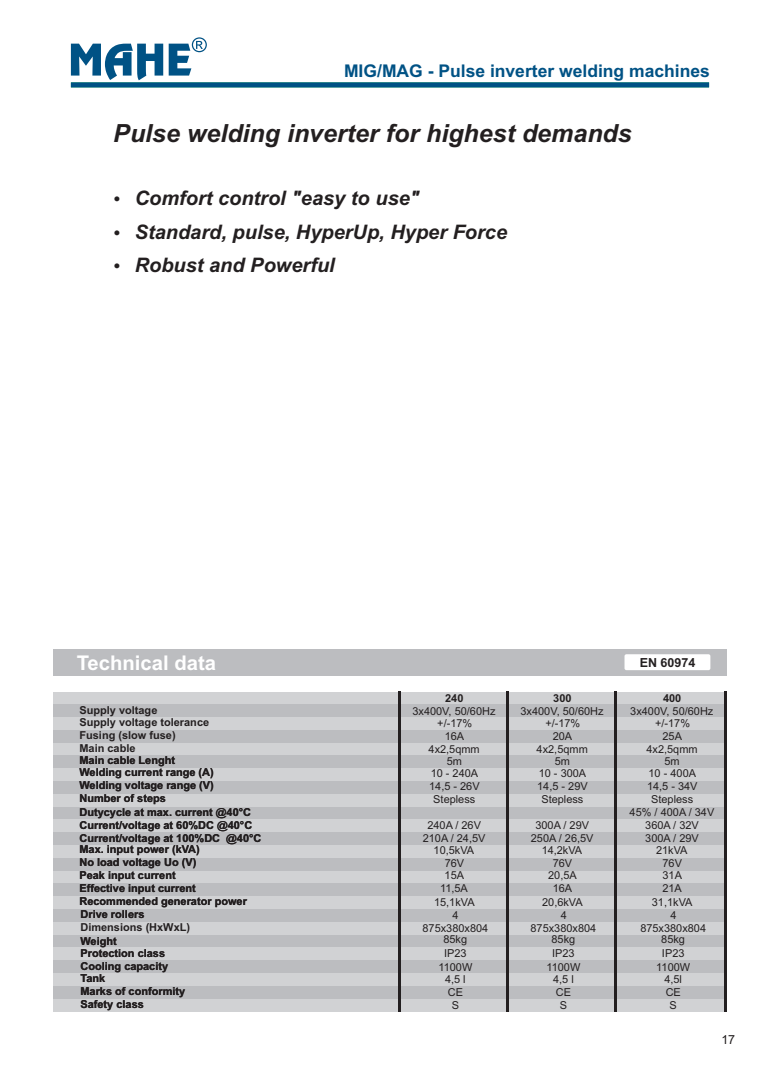
<style>
.page{position:relative;width:780px;height:1088px;background:#fff}
.page>*{position:absolute;margin:0;border:0;box-sizing:border-box;transform-origin:0 0}
.t1{font:italic 700 25px "Arial";color:#231f20}
.t2{font:700 20.25px "Arial";color:#fff}
.t3{font:italic 700 20px/33.5px "Arial";color:#231f20}
.t4{font:700 17.5px "Arial";color:#005285}
.t5{font:700 12.5px "Arial";color:#231f20}
.t6{font:12.5px "Arial";color:#231f20}
.t7{font:11px/12.8px "Arial";color:#231f20;text-align:center}
.t8{font:700 11px/12.8px "Arial";color:#231f20}
</style>
<div class="page">
<svg style="left:71px;top:44px;width:92px;height:36px"></svg>
<svg style="left:169px;top:37px;width:38px;height:39px"></svg>
<div style="left:71px;top:82px;width:638px;height:5px;background:#005285"></div>
<div style="left:53px;top:649px;width:673px;height:27px;background:#bcbdc0"></div>
<div style="left:624px;top:654px;width:86px;height:16px;background:#fff;border-radius:2px"></div>
<div style="left:53px;top:691px;width:673px;height:13px;background:#d1d2d4"></div>
<div style="left:53px;top:704px;width:673px;height:13px;background:#bcbdc0"></div>
<div style="left:53px;top:717px;width:673px;height:13px;background:#d1d2d4"></div>
<div style="left:53px;top:730px;width:673px;height:13px;background:#bcbdc0"></div>
<div style="left:53px;top:743px;width:673px;height:13px;background:#d1d2d4"></div>
<div style="left:53px;top:755px;width:673px;height:13px;background:#bcbdc0"></div>
<div style="left:53px;top:781px;width:673px;height:13px;background:#bcbdc0"></div>
<div style="left:53px;top:806px;width:673px;height:13px;background:#bcbdc0"></div>
<div style="left:53px;top:832px;width:673px;height:13px;background:#bcbdc0"></div>
<div style="left:53px;top:858px;width:673px;height:13px;background:#bcbdc0"></div>
<div style="left:53px;top:768px;width:673px;height:13px;background:#d1d2d4"></div>
<div style="left:53px;top:794px;width:673px;height:12px;background:#d1d2d4"></div>
<div style="left:53px;top:819px;width:673px;height:13px;background:#d1d2d4"></div>
<div style="left:53px;top:845px;width:673px;height:13px;background:#d1d2d4"></div>
<div style="left:53px;top:870px;width:673px;height:13px;background:#d1d2d4"></div>
<div style="left:53px;top:883px;width:673px;height:13px;background:#bcbdc0"></div>
<div style="left:53px;top:896px;width:673px;height:13px;background:#d1d2d4"></div>
<div style="left:53px;top:909px;width:673px;height:13px;background:#bcbdc0"></div>
<div style="left:53px;top:922px;width:673px;height:13px;background:#d1d2d4"></div>
<div style="left:53px;top:934px;width:673px;height:13px;background:#bcbdc0"></div>
<div style="left:53px;top:947px;width:673px;height:13px;background:#d1d2d4"></div>
<div style="left:53px;top:960px;width:673px;height:13px;background:#bcbdc0"></div>
<div style="left:53px;top:973px;width:673px;height:13px;background:#d1d2d4"></div>
<div style="left:53px;top:986px;width:672px;height:13px;background:#bcbdc0"></div>
<div style="left:53px;top:999px;width:672px;height:12px;background:#d1d2d4"></div>
<hr style="left:399px;top:691px;width:2px;height:320px;background:#231f20">
<hr style="left:507px;top:691px;width:2px;height:320px;background:#231f20">
<hr style="left:615px;top:691px;width:2px;height:320px;background:#231f20">
<hr style="left:724px;top:691px;width:2px;height:320px;background:#231f20">
<h3 class="t4" style="left:344px;top:64px;width:367px">MIG/MAG - Pulse inverter welding machines</h3>
<h1 class="t1" style="left:113px;top:124px;width:520px">Pulse welding inverter for highest demands</h1>
<h3 class="t3" style="left:135px;top:183px;width:374px">Comfort control "easy to use"<br>Standard, pulse, HyperUp, Hyper Force<br>Robust and Powerful</h3>
<h2 class="t2" style="left:77px;top:655px;width:141px">Technical data</h2>
<p class="t5" style="left:639px;top:657px;width:57px">EN 60974</p>
<p class="t7" style="left:442px;top:705px;width:25px">78kg</p>
<p class="t7" style="left:550px;top:705px;width:25px">78kg</p>
<p class="t7" style="left:660px;top:705px;width:25px">78kg</p>
<p class="t7" style="left:443px;top:717px;width:24px">IP23</p>
<p class="t7" style="left:551px;top:717px;width:24px">IP23</p>
<p class="t7" style="left:661px;top:717px;width:24px">IP23</p>
<p class="t7" style="left:447px;top:730px;width:17px">CE</p>
<p class="t7" style="left:555px;top:730px;width:17px">CE</p>
<p class="t7" style="left:664px;top:730px;width:17px">CE</p>
<p class="t7" style="left:450px;top:743px;width:9px">S</p>
<p class="t7" style="left:558px;top:743px;width:9px">S</p>
<p class="t7" style="left:668px;top:743px;width:9px">S</p>
<p class="t8" style="left:445px;top:693px;width:20px">240</p>
<p class="t8" style="left:553px;top:693px;width:20px">300</p>
<p class="t8" style="left:663px;top:693px;width:20px">400</p>
<p class="t7" style="left:412px;top:705px;width:85px">3x400V, 50/60Hz</p>
<p class="t7" style="left:520px;top:705px;width:85px">3x400V, 50/60Hz</p>
<p class="t7" style="left:630px;top:705px;width:85px">3x400V, 50/60Hz</p>
<p class="t7" style="left:444px;top:730px;width:21px">16A</p>
<p class="t7" style="left:552px;top:730px;width:21px">20A</p>
<p class="t7" style="left:662px;top:730px;width:21px">25A</p>
<p class="t7" style="left:428px;top:743px;width:53px">4x2,5qmm</p>
<p class="t7" style="left:536px;top:743px;width:53px">4x2,5qmm</p>
<p class="t7" style="left:646px;top:743px;width:53px">4x2,5qmm</p>
<p class="t7" style="left:446px;top:756px;width:17px">5m</p>
<p class="t7" style="left:554px;top:756px;width:17px">5m</p>
<p class="t7" style="left:664px;top:756px;width:17px">5m</p>
<p class="t7" style="left:430px;top:768px;width:49px">10 - 240A</p>
<p class="t7" style="left:538px;top:768px;width:49px">10 - 300A</p>
<p class="t7" style="left:648px;top:768px;width:49px">10 - 400A</p>
<p class="t7" style="left:429px;top:781px;width:52px">14,5 - 26V</p>
<p class="t7" style="left:537px;top:781px;width:52px">14,5 - 29V</p>
<p class="t7" style="left:647px;top:781px;width:52px">14,5 - 34V</p>
<p class="t7" style="left:433px;top:793px;width:44px">Stepless</p>
<p class="t7" style="left:541px;top:793px;width:44px">Stepless</p>
<p class="t7" style="left:651px;top:793px;width:44px">Stepless</p>
<p class="t8" style="left:79px;top:704px;width:79px">Supply voltage</p>
<p class="t8" style="left:79px;top:729px;width:98px">Fusing (slow fuse)<br>Main cable</p>
<p class="t8" style="left:79px;top:717px;width:131px">Supply voltage tolerance</p>
<p class="t7" style="left:437px;top:718px;width:37px">+/-17%</p>
<p class="t7" style="left:545px;top:718px;width:37px">+/-17%</p>
<p class="t7" style="left:655px;top:718px;width:37px">+/-17%</p>
<p class="t8" style="left:79px;top:756px;width:136px;line-height:11.8px">Main cable Lenght<br>Welding current range (A)</p>
<p class="t8" style="left:79px;top:780px;width:136px">Welding voltage range (V)<br>Number of steps</p>
<p class="t8" style="left:79px;top:807px;width:183px">Dutycycle at max. current @40°C<br>Current/voltage at 60%DC @40°C<br>Current/voltage at 100%DC @40°C</p>
<p class="t8" style="left:79px;top:843px;width:122px;line-height:13.1px">Max. input power (kVA)<br>No load voltage Uo (V)<br>Peak input current<br>Effective input current</p>
<p class="t7" style="left:629px;top:807px;width:86px">45% / 400A / 34V</p>
<p class="t7" style="left:427px;top:819px;width:55px">240A / 26V</p>
<p class="t7" style="left:535px;top:819px;width:55px">300A / 29V</p>
<p class="t7" style="left:645px;top:819px;width:55px">360A / 32V</p>
<p class="t7" style="left:423px;top:832px;width:64px">210A / 24,5V</p>
<p class="t7" style="left:531px;top:832px;width:64px">250A / 26,5V</p>
<p class="t7" style="left:645px;top:832px;width:55px">300A / 29V</p>
<p class="t7" style="left:433px;top:844px;width:42px">10,5kVA</p>
<p class="t7" style="left:541px;top:844px;width:42px">14,2kVA</p>
<p class="t7" style="left:656px;top:844px;width:33px">21kVA</p>
<p class="t7" style="left:444px;top:857px;width:21px">76V</p>
<p class="t7" style="left:552px;top:857px;width:21px">76V</p>
<p class="t7" style="left:662px;top:857px;width:21px">76V</p>
<p class="t7" style="left:444px;top:870px;width:21px">15A</p>
<p class="t7" style="left:548px;top:870px;width:30px">20,5A</p>
<p class="t7" style="left:662px;top:870px;width:21px">31A</p>
<p class="t7" style="left:440px;top:883px;width:29px">11,5A</p>
<p class="t7" style="left:552px;top:883px;width:21px">16A</p>
<p class="t7" style="left:662px;top:883px;width:21px">21A</p>
<p class="t8" style="left:79px;top:896px;width:169px">Recommended generator power<br>Drive rollers</p>
<p class="t7" style="left:434px;top:897px;width:42px">15,1kVA</p>
<p class="t7" style="left:452px;top:910px;width:8px">4</p>
<p class="t7" style="left:542px;top:897px;width:42px">20,6kVA</p>
<p class="t7" style="left:560px;top:910px;width:8px">4</p>
<p class="t7" style="left:651px;top:897px;width:42px">31,1kVA</p>
<p class="t7" style="left:670px;top:910px;width:8px">4</p>
<p class="t8" style="left:80px;top:921px;width:111px">Dimensions (HxWxL)</p>
<p class="t8" style="left:80px;top:935px;width:86px">Weight<br>Protection class</p>
<p class="t8" style="left:80px;top:986px;width:106px">Marks of conformity<br>Safety class</p>
<p class="t8" style="left:80px;top:960px;width:89px">Cooling capacity<br>Tank</p>
<p class="t7" style="left:422px;top:922px;width:67px">875x380x804</p>
<p class="t7" style="left:530px;top:922px;width:67px">875x380x804</p>
<p class="t7" style="left:640px;top:922px;width:67px">875x380x804</p>
<p class="t7" style="left:443px;top:934px;width:25px">85kg</p>
<p class="t7" style="left:551px;top:934px;width:25px">85kg</p>
<p class="t7" style="left:661px;top:934px;width:25px">85kg</p>
<p class="t7" style="left:444px;top:948px;width:24px">IP23</p>
<p class="t7" style="left:552px;top:948px;width:24px">IP23</p>
<p class="t7" style="left:662px;top:948px;width:24px">IP23</p>
<p class="t7" style="left:448px;top:987px;width:17px">CE</p>
<p class="t7" style="left:556px;top:987px;width:17px">CE</p>
<p class="t7" style="left:665px;top:987px;width:17px">CE</p>
<p class="t7" style="left:452px;top:999px;width:9px">S</p>
<p class="t7" style="left:560px;top:999px;width:9px">S</p>
<p class="t7" style="left:669px;top:999px;width:9px">S</p>
<p class="t7" style="left:438px;top:961px;width:35px">1100W<br>4,5 l</p>
<p class="t7" style="left:546px;top:961px;width:35px">1100W</p>
<p class="t7" style="left:656px;top:961px;width:35px">1100W</p>
<p class="t7" style="left:553px;top:974px;width:22px">4,5 l</p>
<p class="t7" style="left:664px;top:974px;width:19px">4,5l</p>
<p class="t6" style="left:721px;top:1035px;width:15px">17</p>
</div>
